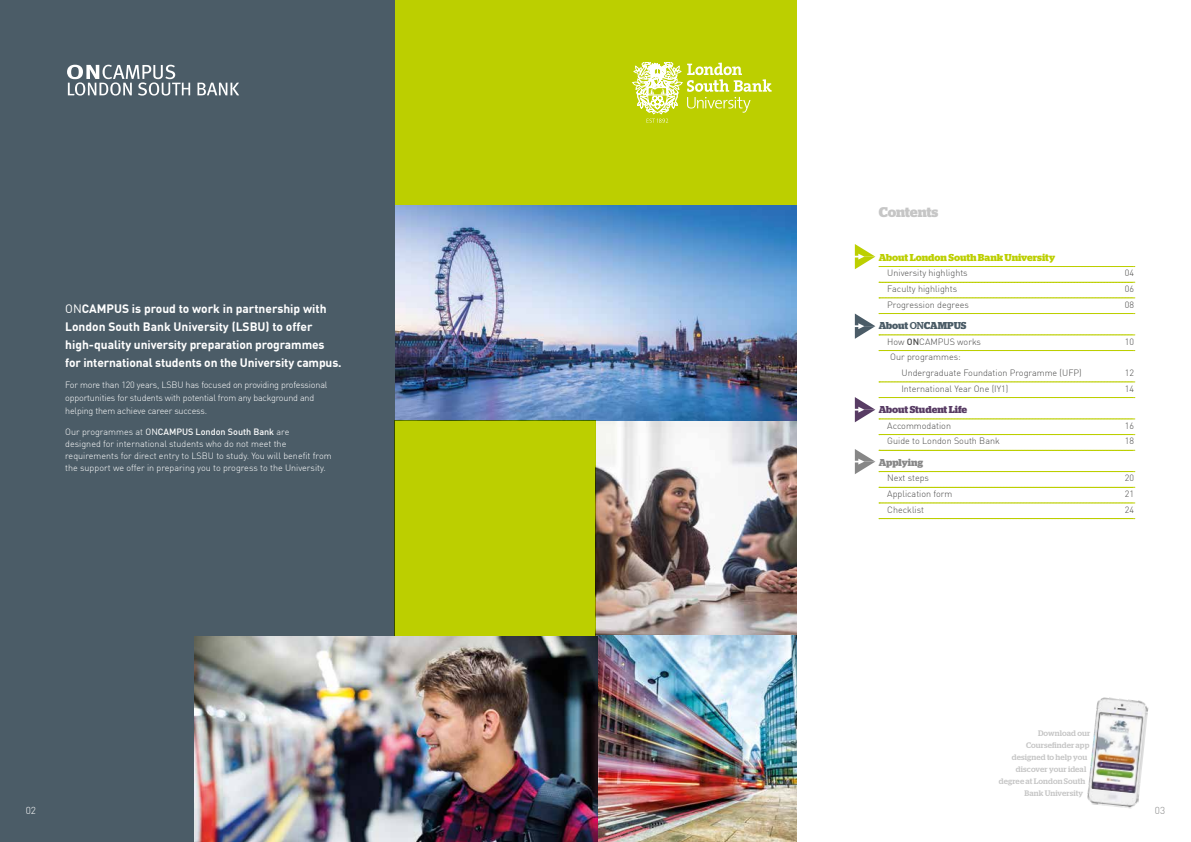
<style>
.page{position:relative;width:1191px;height:842px;background:#fff}
.page>*{position:absolute;margin:0;border:0;box-sizing:border-box;transform-origin:0 0}
.t1{font:700 14px "Stag";letter-spacing:-.01em;color:#c6c6c6}
.t2{font:700 12px/18px "DIN Offc";letter-spacing:-.01em;color:#fff}
.t3{font:700 10px "Stag";letter-spacing:-.005em;color:#bccf00}
.t4{font:700 10px "Stag";letter-spacing:-.005em;color:#583c64}
.t5{font:700 10px "Stag";letter-spacing:-.005em;color:#4b5c67}
.t6{font:700 10px "Stag";letter-spacing:-.005em;color:#878787}
.t7{font:300 10px "DIN Offc";color:#fff}
.t8{font:300 10px "DIN Offc";color:#878787}
.t9{font:300 9px/15.7px "DIN Offc";color:#4a4a49}
.t10{font:300 9px/12px "DIN Offc";color:#fff}
.t11{font:300 9px/13px "DIN Offc";letter-spacing:-.02em;color:#fff}
.t12{font:500 8px "Stag";letter-spacing:.01em;color:#c6c6c6}
.s1{font-weight:400}
.s2{font-weight:500}
</style>
<div class="page">
<div style="left:394px;top:0;width:403px;height:207px;background:#bccf00"></div>
<img style="left:394px;top:206px;width:403px;height:214px">
<div style="left:0;top:0;width:394px;height:842px;background:#4b5c67"></div>
<svg style="left:632px;top:62px;width:139px;height:61px"></svg>
<img style="left:595px;top:421px;width:202px;height:421px">
<svg style="left:197px;top:83px;width:42px;height:12px"></svg>
<svg style="left:67px;top:65px;width:123px;height:31px"></svg>
<img style="left:1087px;top:697px;width:62px;height:112px">
<img style="left:1091px;top:713px;width:52px;height:80px">
<img style="left:195px;top:636px;width:402px;height:206px">
<div style="left:394px;top:420px;width:201px;height:216px;background:#bccf00"></div>
<svg style="left:879px;top:282px;width:255px;height:1px"></svg>
<svg style="left:879px;top:298px;width:255px;height:1px"></svg>
<svg style="left:879px;top:350px;width:255px;height:1px"></svg>
<svg style="left:879px;top:382px;width:255px;height:1px"></svg>
<svg style="left:879px;top:434px;width:255px;height:1px"></svg>
<svg style="left:879px;top:487px;width:255px;height:1px"></svg>
<svg style="left:879px;top:503px;width:255px;height:1px"></svg>
<svg style="left:879px;top:518px;width:255px;height:1px"></svg>
<svg style="left:855px;top:244px;width:279px;height:25px"></svg>
<svg style="left:855px;top:397px;width:279px;height:25px"></svg>
<svg style="left:855px;top:313px;width:279px;height:26px"></svg>
<svg style="left:855px;top:449px;width:279px;height:25px"></svg>
<h2 class="t2" style="left:65px;top:299px;width:278px"><span class="s1">ON</span>CAMPUS is proud to work in partnership with London South Bank University (LSBU) to offer high-quality university preparation programmes for international students on the University campus.</h2>
<p class="t11" style="left:65px;top:378px;width:264px">For more than 120 years, LSBU has focused on providing professional opportunities for students with potential from any background and helping them achieve career success.</p>
<p class="t10" style="left:65px;top:425px;width:268px">Our programmes at <span class="s1">ON</span><span class="s2">CAMPUS London South Bank</span> are<br>designed for international students who do not meet the requirements for direct entry to LSBU to study. You will benefit from the support we offer in preparing you to progress to the University.</p>
<h1 class="t1" style="left:878px;top:204px;width:61px">Contents</h1>
<p class="t3" style="left:878px;top:251px;width:178px">About London South Bank University</p>
<p class="t9" style="left:887px;top:265px;width:82px">University highlights</p>
<p class="t9" style="left:1124px;top:265px;width:11px">04</p>
<p class="t9" style="left:887px;top:281px;width:71px">Faculty highlights</p>
<p class="t9" style="left:1124px;top:281px;width:11px">06</p>
<p class="t9" style="left:887px;top:297px;width:83px">Progression degrees</p>
<p class="t9" style="left:1124px;top:297px;width:11px">08</p>
<p class="t5" style="left:878px;top:320px;width:89px">About <span class="s2">ON</span>CAMPUS</p>
<p class="t9" style="left:887px;top:334px;width:95px">How <span class="s2">ON</span>CAMPUS works</p>
<p class="t9" style="left:1124px;top:334px;width:11px">10</p>
<p class="t9" style="left:901px;top:349px;width:182px;text-indent:-11px">Our programmes:<br>Undergraduate Foundation Programme (UFP)</p>
<p class="t9" style="left:1124px;top:365px;width:11px">12</p>
<p class="t9" style="left:901px;top:381px;width:108px">International Year One (IY1)</p>
<p class="t9" style="left:1124px;top:381px;width:11px">14</p>
<p class="t4" style="left:878px;top:404px;width:90px">About Student Life</p>
<p class="t9" style="left:887px;top:418px;width:65px">Accommodation</p>
<p class="t9" style="left:1124px;top:418px;width:11px">16</p>
<p class="t9" style="left:887px;top:433px;width:114px">Guide to London South Bank</p>
<p class="t9" style="left:1124px;top:433px;width:11px">18</p>
<p class="t6" style="left:878px;top:456px;width:46px">Applying</p>
<p class="t9" style="left:887px;top:470px;width:43px">Next steps</p>
<p class="t9" style="left:1124px;top:470px;width:11px">20</p>
<p class="t9" style="left:887px;top:486px;width:67px">Application form</p>
<p class="t9" style="left:1124px;top:486px;width:11px">21</p>
<p class="t9" style="left:887px;top:502px;width:38px">Checklist</p>
<p class="t9" style="left:1124px;top:502px;width:11px">24</p>
<p class="t12" style="left:1038px;top:729px;width:54px">Download our</p>
<p class="t12" style="left:1026px;top:741px;width:65px">Coursefinder app</p>
<p class="t12" style="left:1011px;top:753px;width:77px">designed to help you</p>
<p class="t12" style="left:1015px;top:765px;width:72px">discover your ideal</p>
<p class="t12" style="left:999px;top:777px;width:88px">degree at London South</p>
<p class="t12" style="left:1024px;top:789px;width:60px">Bank University</p>
<p class="t7" style="left:26px;top:804px;width:12px">02</p>
<p class="t8" style="left:1155px;top:804px;width:12px">03</p>
</div>
